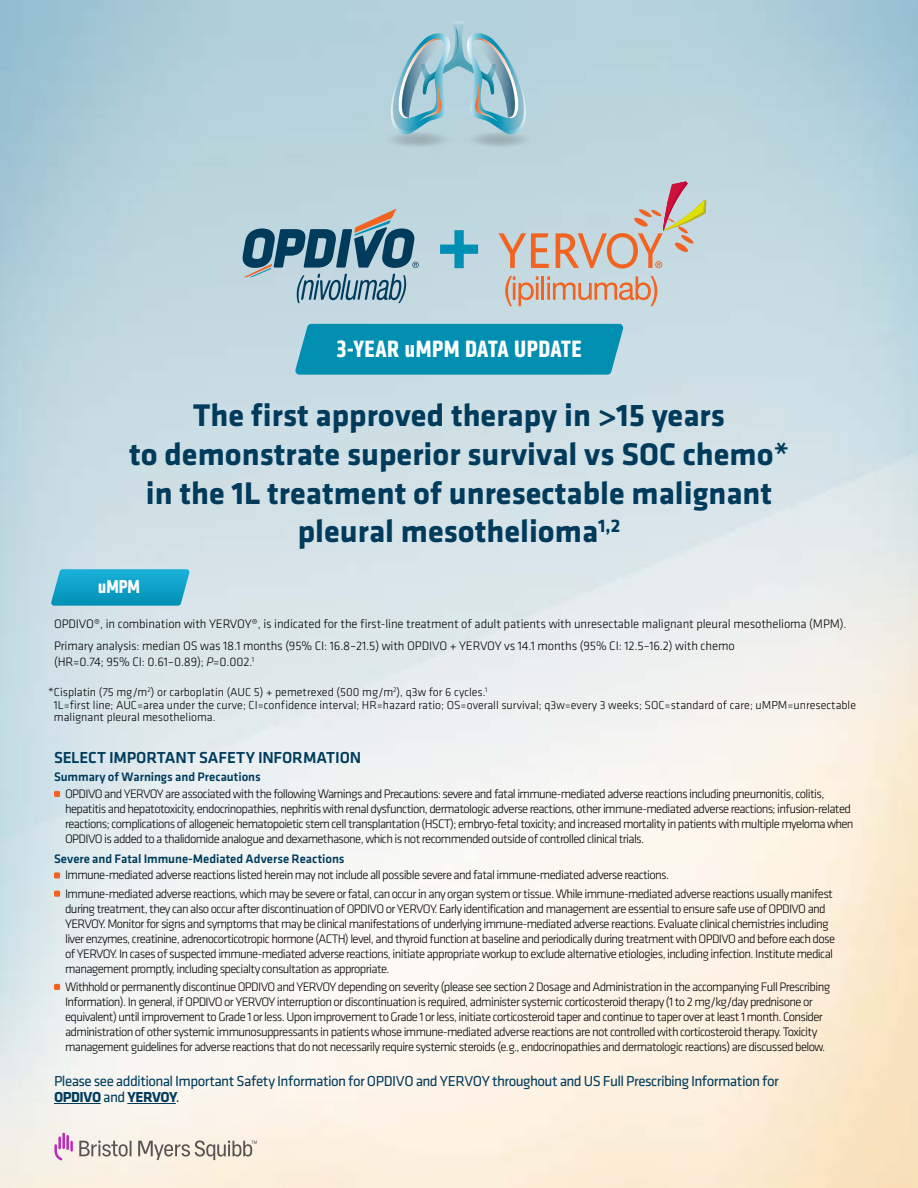
<style>
.page{position:relative;width:918px;height:1188px;background:#fff}
.page>*{position:absolute;margin:0;border:0;box-sizing:border-box;transform-origin:0 0}
.t1{font:700 32.4px/38.7px "Klavika";color:#003b5c;text-align:center}
.t2{font:700 24.6px "Klavika Condensed";letter-spacing:.02em;color:#fff}
.t3{font:700 19.35px "Klavika Condensed";color:#fff}
.t4{font:500 16.5px "Klavika";letter-spacing:-.01em;color:#003b5c}
.t5{font:15px/16.5px "Klavika";letter-spacing:-.035em;color:#003b5c}
.t6{font:300 12.75px/15px "Klavika";letter-spacing:-.05em;color:#000}
.t7{font:300 12.75px/22.5px "Klavika";letter-spacing:-.01em;color:#000}
.t8{font:500 12.75px "Klavika";color:#003b5c}
.t9{font:300 12.75px "Klavika";letter-spacing:-.015em;color:#000}
.t10{font:300 12px/12.6px "Klavika";color:#000}
.s1{font-style:italic}
.s2{font-weight:700}
</style>
<div class="page">
<img style="left:0;top:0;width:918px;height:1188px">
<div style="left:421px;top:22px;width:75px;height:73px;background:#b4d2dc"></div>
<svg style="left:460px;top:129px;width:78px;height:20px"></svg>
<svg style="left:466px;top:33px;width:60px;height:102px"></svg>
<svg style="left:472px;top:35px;width:54px;height:83px"></svg>
<svg style="left:473px;top:82px;width:25px;height:40px"></svg>
<svg style="left:379px;top:129px;width:78px;height:20px"></svg>
<svg style="left:391px;top:118px;width:60px;height:17px"></svg>
<svg style="left:391px;top:21px;width:74px;height:97px"></svg>
<svg style="left:418px;top:82px;width:26px;height:40px"></svg>
<svg style="left:54px;top:1133px;width:19px;height:27px"></svg>
<svg style="left:79px;top:1140px;width:178px;height:20px;background:#cfc7bd"></svg>
<svg style="left:505px;top:276px;width:34px;height:30px"></svg>
<hr style="left:542px;top:276px;width:2px;height:24px;background:#f26322">
<svg style="left:547px;top:276px;width:110px;height:30px;background:#d1bbb0"></svg>
<svg style="left:440px;top:230px;width:38px;height:38px"></svg>
<svg style="left:499px;top:181px;width:207px;height:87px;background:#c8c5c1"></svg>
<svg style="left:241px;top:209px;width:178px;height:94px;background:#86a5b3"></svg>
<div style="left:295px;top:324px;width:329px;height:51px;background:#008eb1"></div>
<svg style="left:51px;top:569px;width:138px;height:37px;background:#1ca4ca"></svg>
<hr style="left:54px;top:1103px;width:47px;height:1px;background:#003b5c">
<hr style="left:127px;top:1103px;width:49px;height:1px;background:#003b5c">
<svg style="left:54px;top:791px;width:6px;height:6px"></svg>
<div style="left:54px;top:872px;width:6px;height:7px;background:#f26322"></div>
<svg style="left:54px;top:891px;width:6px;height:6px"></svg>
<svg style="left:54px;top:984px;width:6px;height:6px"></svg>
<h2 class="t2" style="left:336px;top:333px;width:247px">3-YEAR uMPM DATA UPDATE</h2>
<h1 class="t1" style="left:129px;top:395px;width:661px">The first approved therapy in &gt;15 years<br>to demonstrate superior survival vs SOC chemo* in the 1L treatment of unresectable malignant pleural mesothelioma<sup>1,2</sup></h1>
<h3 class="t3" style="left:98px;top:574px;width:43px">uMPM</h3>
<p class="t7" style="left:54px;top:612px;width:794px">OPDIVO®, in combination with YERVOY®, is indicated for the first-line treatment of adult patients with unresectable malignant pleural mesothelioma (MPM).<br>Primary analysis: median OS was 18.1 months (95% CI: 16.8–21.5) with OPDIVO + YERVOY vs 14.1 months (95% CI: 12.5–16.2) with chemo</p>
<p class="t9" style="left:54px;top:654px;width:202px">(HR=0.74; 95% CI: 0.61–0.89); <span class="s1">P</span>=0.002.<sup>1</sup></p>
<p class="t10" style="left:54px;top:685px;width:804px;text-indent:-6px">*Cisplatin (75 mg/m<sup>2</sup>) or carboplatin (AUC 5) + pemetrexed (500 mg/m<sup>2</sup>), q3w for 6 cycles.<sup>1<br></sup>1L=first line; AUC=area under the curve; CI=confidence interval; HR=hazard ratio; OS=overall survival; q3w=every 3 weeks; SOC=standard of care; uMPM=unresectable malignant pleural mesothelioma.</p>
<p class="t4" style="left:54px;top:746px;width:309px">SELECT IMPORTANT SAFETY INFORMATION</p>
<p class="t8" style="left:54px;top:768px;width:208px">Summary of Warnings and Precautions</p>
<p class="t6" style="left:65px;top:786px;width:790px">OPDIVO and YERVOY are associated with the following Warnings and Precautions: severe and fatal immune-mediated adverse reactions including pneumonitis, colitis, hepatitis and hepatotoxicity, endocrinopathies, nephritis with renal dysfunction, dermatologic adverse reactions, other immune-mediated adverse reactions; infusion-related reactions; complications of allogeneic hematopoietic stem cell transplantation (HSCT); embryo-fetal toxicity; and increased mortality in patients with multiple myeloma when OPDIVO is added to a thalidomide analogue and dexamethasone, which is not recommended outside of controlled clinical trials.</p>
<p class="t8" style="left:54px;top:850px;width:292px">Severe and Fatal Immune-Mediated Adverse Reactions</p>
<p class="t6" style="left:65px;top:866px;width:769px;line-height:18.3px">Immune-mediated adverse reactions listed herein may not include all possible severe and fatal immune-mediated adverse reactions.<br>Immune-mediated adverse reactions, which may be severe or fatal, can occur in any organ system or tissue. While immune-mediated adverse reactions usually manifest</p>
<p class="t6" style="left:65px;top:901px;width:772px">during treatment, they can also occur after discontinuation of OPDIVO or YERVOY. Early identification and management are essential to ensure safe use of OPDIVO and YERVOY. Monitor for signs and symptoms that may be clinical manifestations of underlying immune-mediated adverse reactions. Evaluate clinical chemistries including liver enzymes, creatinine, adrenocorticotropic hormone (ACTH) level, and thyroid function at baseline and periodically during treatment with OPDIVO and before each dose of YERVOY. In cases of suspected immune-mediated adverse reactions, initiate appropriate workup to exclude alternative etiologies, including infection. Institute medical management promptly, including specialty consultation as appropriate.</p>
<p class="t6" style="left:65px;top:979px;width:767px">Withhold or permanently discontinue OPDIVO and YERVOY depending on severity (please see section 2 Dosage and Administration in the accompanying Full Prescribing Information). In general, if OPDIVO or YERVOY interruption or discontinuation is required, administer systemic corticosteroid therapy (1 to 2 mg/kg/day prednisone or equivalent) until improvement to Grade 1 or less. Upon improvement to Grade 1 or less, initiate corticosteroid taper and continue to taper over at least 1 month. Consider administration of other systemic immunosuppressants in patients whose immune-mediated adverse reactions are not controlled with corticosteroid therapy. Toxicity management guidelines for adverse reactions that do not necessarily require systemic steroids (e.g., endocrinopathies and dermatologic reactions) are discussed below.</p>
<p class="t5" style="left:54px;top:1072px;width:726px">Please see additional Important Safety Information for OPDIVO and YERVOY throughout and US Full Prescribing Information for<br><span class="s2">OPDIVO</span> and <span class="s2">YERVOY</span>.</p>
</div>
